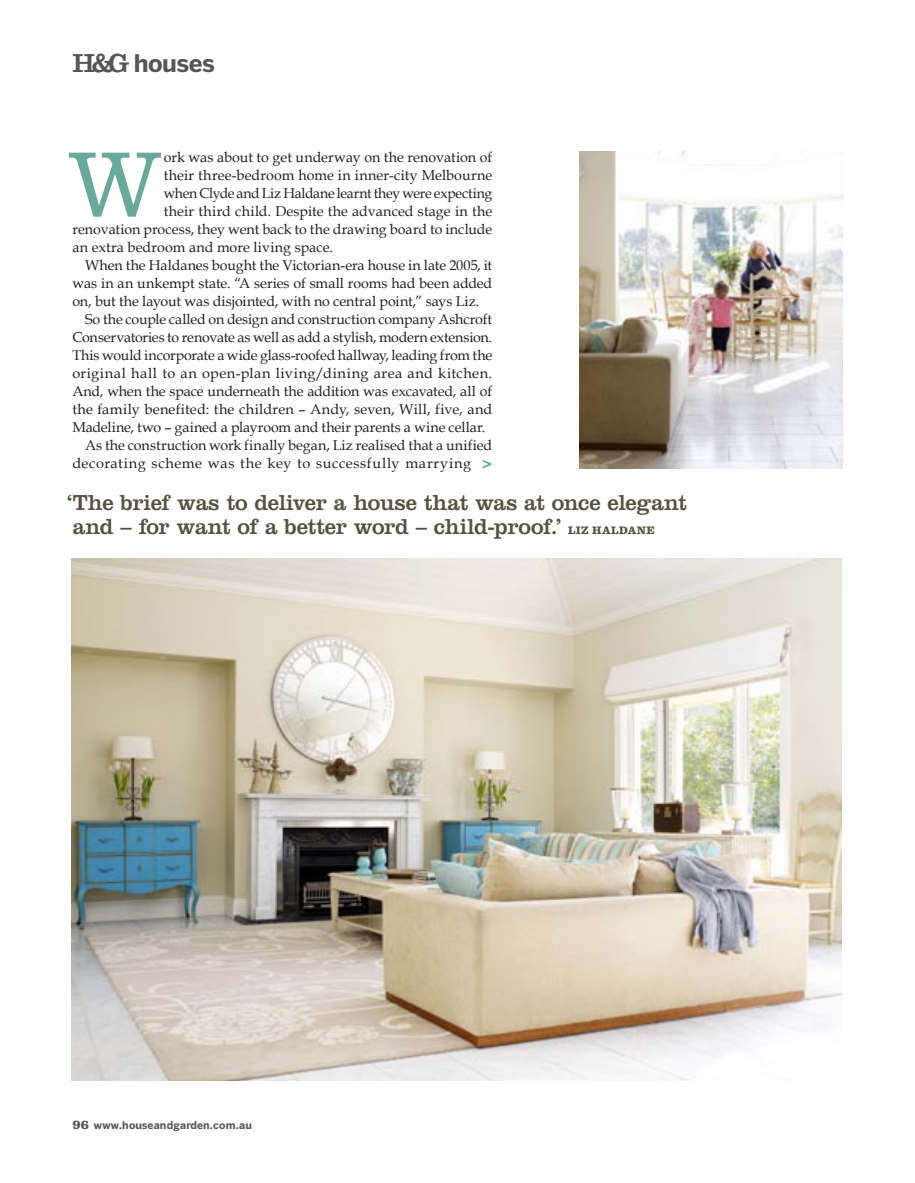
<style>
.page{position:relative;width:915px;height:1183px;background:#fff}
.page>*{position:absolute;margin:0;border:0;box-sizing:border-box;transform-origin:0 0}
.Body_copy_indent_R{font:300 95.7px "Clarendon LT Std";color:#6aa999}
.t1{font:700 24px "Benton Sans";letter-spacing:-.02em;color:#565656}
.Pullout_Serif_R{font:22.5px/24px "Clarendon LT Std";letter-spacing:-.015em;color:#565041}
.Body_copy_indent_R-2{font:14.25px/18px "Book Antiqua";color:#23201c;text-align:justify}
.Body_copy_indent_R-3{font:14.25px/18px "Book Antiqua";letter-spacing:.02em;color:#23201c;text-align:right}
.Body_copy_indent_R-4{font:14.25px "Book Antiqua";letter-spacing:-.02em;color:#23201c}
.t2{font:700 10.5px "Benton Sans";letter-spacing:.02em;color:#565656}
.s1{font-family:"Clarendon LT Std";font-weight:400;font-size:27px}
.s2{font-family:"Clarendon LT Std";font-weight:700;font-size:16.5px;color:#6aa999}
.s3{font-weight:700;font-size:11.25px}
.s4{font-family:"Clarendon LT Std";font-size:13.5px}
</style>
<div class="page">
<img style="left:579px;top:151px;width:263px;height:317px">
<img style="left:72px;top:558px;width:768px;height:522px">
<p class="t1" style="left:72px;top:49px;width:144px"><span class="s1">H&amp;G</span> houses</p>
<p class="Body_copy_indent_R" style="left:67px;top:129px;width:97px">W</p>
<p class="Body_copy_indent_R-2" style="left:164px;top:148px;width:330px">ork was about to get underway on the renovation of</p>
<p class="Body_copy_indent_R-2" style="left:164px;top:166px;width:330px">their three-bedroom home in inner-city Melbourne</p>
<p class="Body_copy_indent_R-4" style="left:164px;top:183px;width:330px">when Clyde and Liz Haldane learnt they were expecting</p>
<p class="Body_copy_indent_R-2" style="left:164px;top:202px;width:330px">their third child. Despite the advanced stage in the</p>
<p class="Body_copy_indent_R-2" style="left:72px;top:220px;width:421px">renovation process, they went back to the drawing board to include</p>
<p class="Body_copy_indent_R-2" style="left:72px;top:238px;width:262px">an extra bedroom and more living space.</p>
<p class="Body_copy_indent_R-2" style="left:72px;top:256px;width:421px;text-indent:13px">When the Haldanes bought the Victorian-era house in late 2005, it was in an unkempt state. “A series of small rooms had been added on, but the layout was disjointed, with no central point,” says Liz.</p>
<p class="Body_copy_indent_R-2" style="left:72px;top:310px;width:421px;text-indent:13px">So the couple called on design and construction company Ashcroft Conservatories to renovate as well as add a stylish, modern extension.<br>This would incorporate a wide glass-roofed hallway, leading from the original hall to an open-plan living/dining area and kitchen.<br>And, when the space underneath the addition was excavated, all of the family benefited: the children – Andy, seven, Will, five, and Madeline, two – gained a playroom and their parents a wine cellar.</p>
<p class="Body_copy_indent_R-3" style="left:72px;top:436px;width:421px">As the construction work finally began, Liz realised that a unified decorating scheme was the key to successfully marrying <span class="s2">&gt;</span></p>
<p class="Pullout_Serif_R" style="left:67px;top:491px;width:621px">‘ The brief was to deliver a house that was at once elegant and – for want of a better word – child-proof.’ <span class="s3">LIZ HALDANE</span></p>
<p class="t2" style="left:72px;top:1118px;width:181px"><span class="s4">96</span> www.houseandgarden.com.au</p>
</div>
